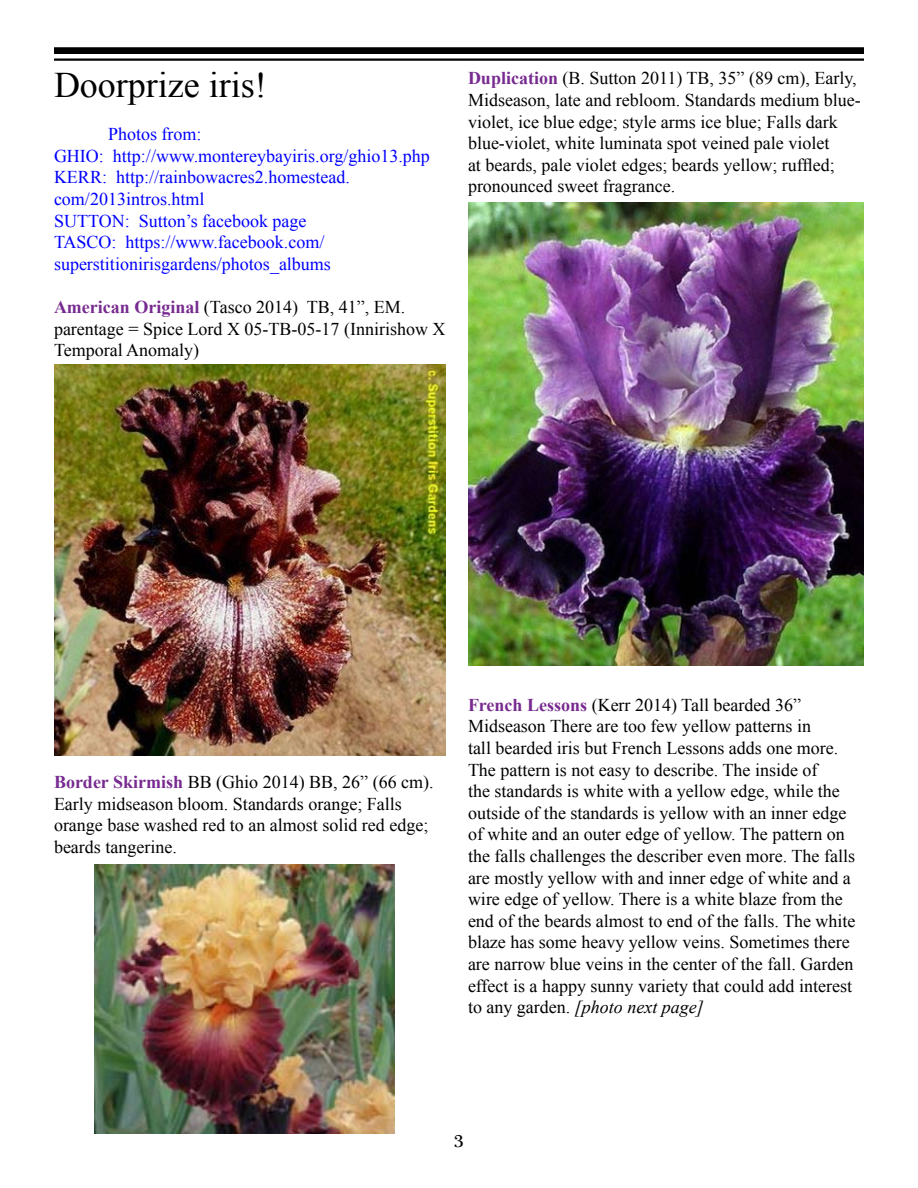
<style>
.page{position:relative;width:918px;height:1188px;background:#fff}
.page>*{position:absolute;margin:0;border:0;box-sizing:border-box;transform-origin:0 0}
.t1{font:36px "Times New Roman";color:#000}
.t2{font:18px/21.6px "Times New Roman";color:#000}
.t3{font:18px/21.6px "Times New Roman";color:#00f}
.t4{font:18px "Plantagenet Cherokee";color:#000}
.s1{font-weight:700;color:#772a8f}
.s2{font-style:italic}
</style>
<div class="page">
<div style="left:54px;top:47px;width:810px;height:7px;background:#000"></div>
<hr style="left:54px;top:58px;width:810px;height:3px;background:#000">
<img style="left:54px;top:364px;width:392px;height:392px">
<img style="left:94px;top:864px;width:300px;height:270px">
<img style="left:468px;top:202px;width:396px;height:464px">
<h1 class="t1" style="left:54px;top:61px;width:214px">Doorprize iris!</h1>
<p class="t3" style="left:54px;top:123px;width:377px;text-indent:54px">Photos from:<br>GHIO: http://www.montereybayiris.org/ghio13.php KERR: http://rainbowacres2.homestead. com/2013intros.html<br>SUTTON: Sutton’s facebook page<br>TASCO: https://www.facebook.com/ superstitionirisgardens/photos_albums</p>
<p class="t2" style="left:54px;top:296px;width:393px"><span class="s1">American Original</span> (Tasco 2014) TB, 41”, EM. parentage = Spice Lord X 05-TB-05-17 (Innirishow X<br>Temporal Anomaly)</p>
<p class="t2" style="left:468px;top:67px;width:394px"><span class="s1">Duplication</span> (B. Sutton 2011) TB, 35” (89 cm), Early, Midseason, late and rebloom. Standards medium blue&shy;violet, ice blue edge; style arms ice blue; Falls dark blue-violet, white luminata spot veined pale violet<br>at beards, pale violet edges; beards yellow; ruffled; pronounced sweet fragrance.</p>
<p class="t2" style="left:54px;top:771px;width:381px"><span class="s1">Border Skirmish</span> BB (Ghio 2014) BB, 26” (66 cm).<br>Early midseason bloom. Standards orange; Falls orange base washed red to an almost solid red edge; beards tangerine.</p>
<p class="t2" style="left:468px;top:694px;width:389px"><span class="s1">French Lessons</span> (Kerr 2014) Tall bearded 36” Midseason There are too few yellow patterns in<br>tall bearded iris but French Lessons adds one more.<br>The pattern is not easy to describe. The inside of<br>the standards is white with a yellow edge, while the outside of the standards is yellow with an inner edge of white and an outer edge of yellow. The pattern on the falls challenges the describer even more. The falls are mostly yellow with and inner edge of white and a wire edge of yellow. There is a white blaze from the end of the beards almost to end of the falls. The white blaze has some heavy yellow veins. Sometimes there are narrow blue veins in the center of the fall. Garden effect is a happy sunny variety that could add interest to any garden. <span class="s2">[photo next page]</span></p>
<p class="t4" style="left:454px;top:1129px;width:11px">3</p>
</div>
